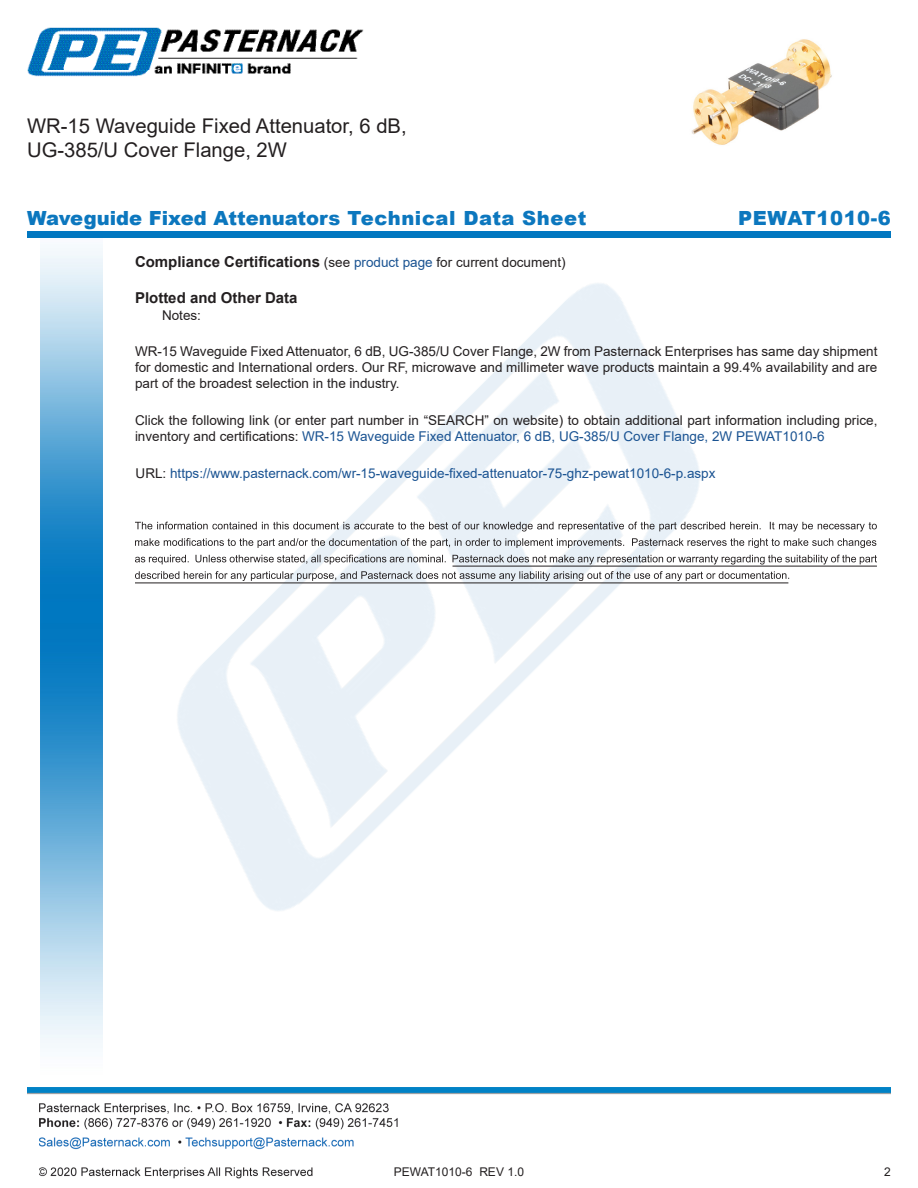
<style>
.page{position:relative;width:918px;height:1188px;background:#fff}
.page>*{position:absolute;margin:0;border:0;box-sizing:border-box;transform-origin:0 0}
.Web_Description_Para{font:20.25px/24.3px "Arial";color:#231f20}
.t1{font:900 19.5px "Arial";letter-spacing:.015em;color:#0c77be}
.Head1_for_Compliance{font:700 15px "Arial";color:#231f20}
.Web_Description_Para-2{font:13.5px/16.2px "Arial";color:#231f20;text-align:justify}
.Web_Description_Para-3{font:13.5px "Arial";color:#1a5392}
.Specs_Para{font:13.5px "Arial";color:#231f20}
.t2{font:12px "Arial";color:#231f20}
.s1{font-weight:400;font-size:13.5px}
.s2{font-weight:400;font-size:13.5px;color:#1a5392}
.s3{color:#1a5392}
.s4{color:#231f20}
</style>
<div class="page">
<img style="left:39px;top:1103px;width:359px;height:76px">
<img style="left:102px;top:248px;width:719px;height:722px">
<img style="left:27px;top:1088px;width:864px;height:7px">
<img style="left:40px;top:237px;width:62px;height:811px">
<div style="left:27px;top:231px;width:864px;height:6px;background:#0177c0"></div>
<img style="left:27px;top:27px;width:337px;height:50px">
<svg style="left:135px;top:522px;width:742px;height:10px"></svg>
<svg style="left:135px;top:538px;width:741px;height:10px"></svg>
<svg style="left:135px;top:555px;width:742px;height:10px"></svg>
<svg style="left:135px;top:571px;width:654px;height:10px"></svg>
<hr style="left:453px;top:566px;width:424px;height:1px;background:#231f20">
<hr style="left:135px;top:583px;width:653px;height:1px;background:#231f20">
<img style="left:691px;top:39px;width:141px;height:106px">
<h1 class="Web_Description_Para" style="left:27px;top:114px;width:381px">WR-15 Waveguide Fixed Attenuator, 6 dB,<br>UG-385/U Cover Flange, 2W</h1>
<p class="t1" style="left:27px;top:204px;width:561px">Waveguide Fixed Attenuators Technical Data Sheet</p>
<p class="t1" style="left:738px;top:204px;width:154px">PEWAT1010-6</p>
<p class="Head1_for_Compliance" style="left:135px;top:252px;width:432px">Compliance Certifications <span class="s1">(see</span> <span class="s2">product page</span> <span class="s1">for current document)</span></p>
<p class="Head1_for_Compliance" style="left:135px;top:288px;width:164px">Plotted and Other Data</p>
<p class="Specs_Para" style="left:162px;top:306px;width:41px">Notes:</p>
<h1 class="Web_Description_Para-2" style="left:135px;top:343px;width:744px">WR-15 Waveguide Fixed Attenuator, 6 dB, UG-385/U Cover Flange, 2W from Pasternack Enterprises has same day shipment for domestic and International orders. Our RF, microwave and millimeter wave products maintain a 99.4% availability and are part of the broadest selection in the industry.</h1>
<h1 class="Web_Description_Para-2" style="left:135px;top:412px;width:744px">Click the following link (or enter part number in “SEARCH” on website) to obtain additional part information including price, inventory and certifications: <span class="s3">WR-15 Waveguide Fixed Attenuator, 6 dB, UG-385/U Cover Flange, 2W PEWAT1010-6</span></h1>
<h1 class="Web_Description_Para-3" style="left:136px;top:464px;width:581px"><span class="s4">URL:</span> https://www.pasternack.com/wr-15-waveguide-fixed-attenuator-75-ghz-pewat1010-6-p.aspx</h1>
<p class="t2" style="left:394px;top:1163px;width:132px">PEWAT1010-6 REV 1.0</p>
<p class="t2" style="left:884px;top:1163px;width:8px">2</p>
</div>
